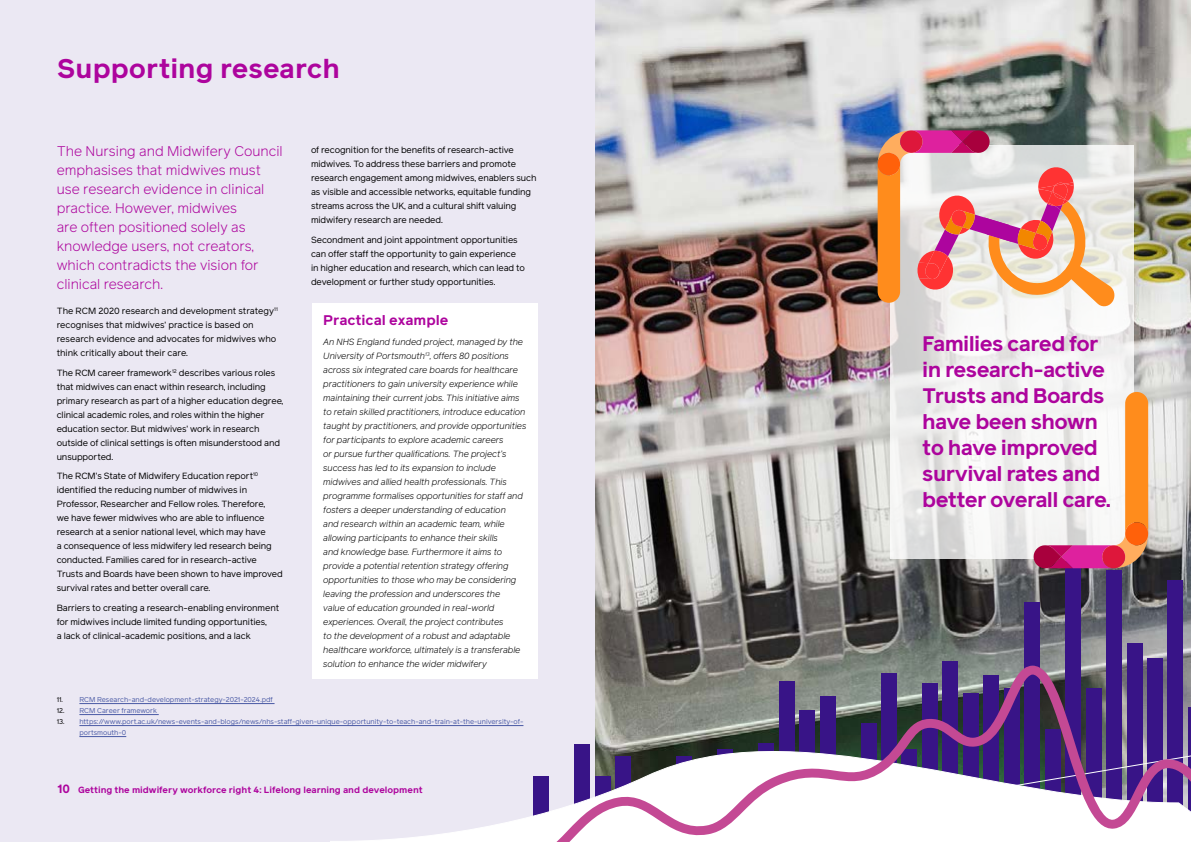
<style>
.page{position:relative;width:1191px;height:842px;background:#fff}
.page>*{position:absolute;margin:0;border:0;box-sizing:border-box;transform-origin:0 0}
.t1{font:700 27px "Reader Pro";color:#ad049d}
.t2{font:700 21px/26px "Reader Pro";letter-spacing:-.03em;color:#ad049d}
.t3{font:300 14px/19px "Reader Pro";color:#ad049d}
.t4{font:700 14px "Reader Pro";color:#ad049d}
.t5{font:9px/14px "Reader Pro";letter-spacing:-.01em;color:#000}
.t6{font:italic 300 9px/14px "Reader Pro";color:#000}
.t7{font:700 9px "Reader Pro";color:#ad049d}
.t8{font:7px/11px "Reader Pro";color:#4a5aa5}
.s1{color:#000}
.s2{font-size:12px}
</style>
<div class="page">
<div style="left:0;top:0;width:595px;height:748px;background:#ebe8f3"></div>
<img style="left:595px;top:0;width:596px;height:666px">
<svg style="left:890px;top:145px;width:244px;height:413px;fill:#f1f1f0"></svg>
<svg style="left:877px;top:130px;width:238px;height:178px"></svg>
<div style="left:877px;top:153px;width:23px;height:22px;background:#ff610a;border-radius:50%"></div>
<hr style="left:79px;top:703px;width:195px;height:1px;background:#4a5aa5">
<hr style="left:79px;top:714px;width:80px;height:1px;background:#4a5aa5">
<hr style="left:79px;top:725px;width:444px;height:1px;background:#4a5aa5">
<hr style="left:79px;top:736px;width:47px;height:1px;background:#4a5aa5">
<div style="left:942px;top:662px;width:16px;height:180px;background:#381487"></div>
<div style="left:1024px;top:603px;width:16px;height:239px;background:#381487"></div>
<div style="left:1065px;top:562px;width:16px;height:280px;background:#381487"></div>
<div style="left:1106px;top:570px;width:15px;height:272px;background:#381487"></div>
<div style="left:1126px;top:644px;width:16px;height:198px;background:#381487"></div>
<div style="left:1147px;top:658px;width:15px;height:184px;background:#381487"></div>
<div style="left:1167px;top:581px;width:16px;height:261px;background:#381487"></div>
<div style="left:330px;top:718px;width:226px;height:30px;background:#ebe8f3"></div>
<div style="left:0;top:748px;width:556px;height:94px;background:#ebe8f3"></div>
<img style="left:556px;top:666px;width:635px;height:176px">
<svg style="left:1033px;top:392px;width:115px;height:176px"></svg>
<div style="left:1125px;top:522px;width:23px;height:23px;background:#ff610a;border-radius:50%"></div>
<div style="left:312px;top:303px;width:226px;height:375px;background:#fff"></div>
<h1 class="t1" style="left:57px;top:49px;width:285px">Supporting research</h1>
<p class="t3" style="left:57px;top:141px;width:227px">The Nursing and Midwifery Council emphasises that midwives must use research evidence in clinical practice. However, midwives<br>are often positioned solely as knowledge users, not creators, which contradicts the vision for clinical research.</p>
<p class="t5" style="left:57px;top:304px;width:223px">The RCM 2020 research and development strategy<sup>11 </sup>recognises that midwives’ practice is based on research evidence and advocates for midwives who think critically about their care.</p>
<p class="t5" style="left:57px;top:365px;width:228px">The RCM career framework<sup>12</sup> describes various roles that midwives can enact within research, including primary research as part of a higher education degree, clinical academic roles, and roles within the higher education sector. But midwives’ work in research outside of clinical settings is often misunderstood and unsupported.</p>
<p class="t5" style="left:57px;top:469px;width:228px">The RCM’s State of Midwifery Education report<sup>10 </sup>identified the reducing number of midwives in Professor, Researcher and Fellow roles. Therefore,<br>we have fewer midwives who are able to influence research at a senior national level, which may have<br>a consequence of less midwifery led research being conducted. Families cared for in research-active Trusts and Boards have been shown to have improved survival rates and better overall care.</p>
<p class="t5" style="left:57px;top:601px;width:224px">Barriers to creating a research-enabling environment for midwives include limited funding opportunities,<br>a lack of clinical-academic positions, and a lack</p>
<p class="t5" style="left:311px;top:143px;width:227px">of recognition for the benefits of research-active midwives. To address these barriers and promote research engagement among midwives, enablers such as visible and accessible networks, equitable funding streams across the UK, and a cultural shift valuing midwifery research are needed.</p>
<p class="t5" style="left:311px;top:232px;width:215px">Secondment and joint appointment opportunities can offer staff the opportunity to gain experience in higher education and research, which can lead to development or further study opportunities.</p>
<h3 class="t4" style="left:323px;top:310px;width:127px">Practical example</h3>
<p class="t6" style="left:323px;top:335px;width:205px">An NHS England funded project, managed by the University of Portsmouth<sup>13</sup>, offers 80 positions across six integrated care boards for healthcare practitioners to gain university experience while maintaining their current jobs. This initiative aims to retain skilled practitioners, introduce education taught by practitioners, and provide opportunities for participants to explore academic careers<br>or pursue further qualifications. The project’s success has led to its expansion to include midwives and allied health professionals. This programme formalises opportunities for staff and fosters a deeper understanding of education<br>and research within an academic team, while allowing participants to enhance their skills<br>and knowledge base. Furthermore it aims to provide a potential retention strategy offering opportunities to those who may be considering leaving the profession and underscores the<br>value of education grounded in real-world experiences. Overall, the project contributes<br>to the development of a robust and adaptable healthcare workforce, ultimately is a transferable solution to enhance the wider midwifery</p>
<p class="t8" style="left:57px;top:694px;width:218px"><span class="s1">11.</span> RCM Research-and-development-strategy-2021-2024.pdf</p>
<p class="t8" style="left:57px;top:705px;width:102px"><span class="s1">12.</span> RCM Career framework</p>
<p class="t8" style="left:79px;top:716px;width:445px;text-indent:-23px"><span class="s1">13.</span> https://www.port.ac.uk/news-events-and-blogs/news/nhs-staff-given-unique-opportunity-to-teach-and-train-at-the-university-of&shy;portsmouth-0</p>
<p class="t7" style="left:57px;top:783px;width:367px"><span class="s2">10</span> Getting the midwifery workforce right 4: Lifelong learning and development</p>
<h2 class="t2" style="left:922px;top:330px;width:190px">Families cared for in research-active<br>Trusts and Boards have been shown to have improved survival rates and better overall care.</h2>
</div>
